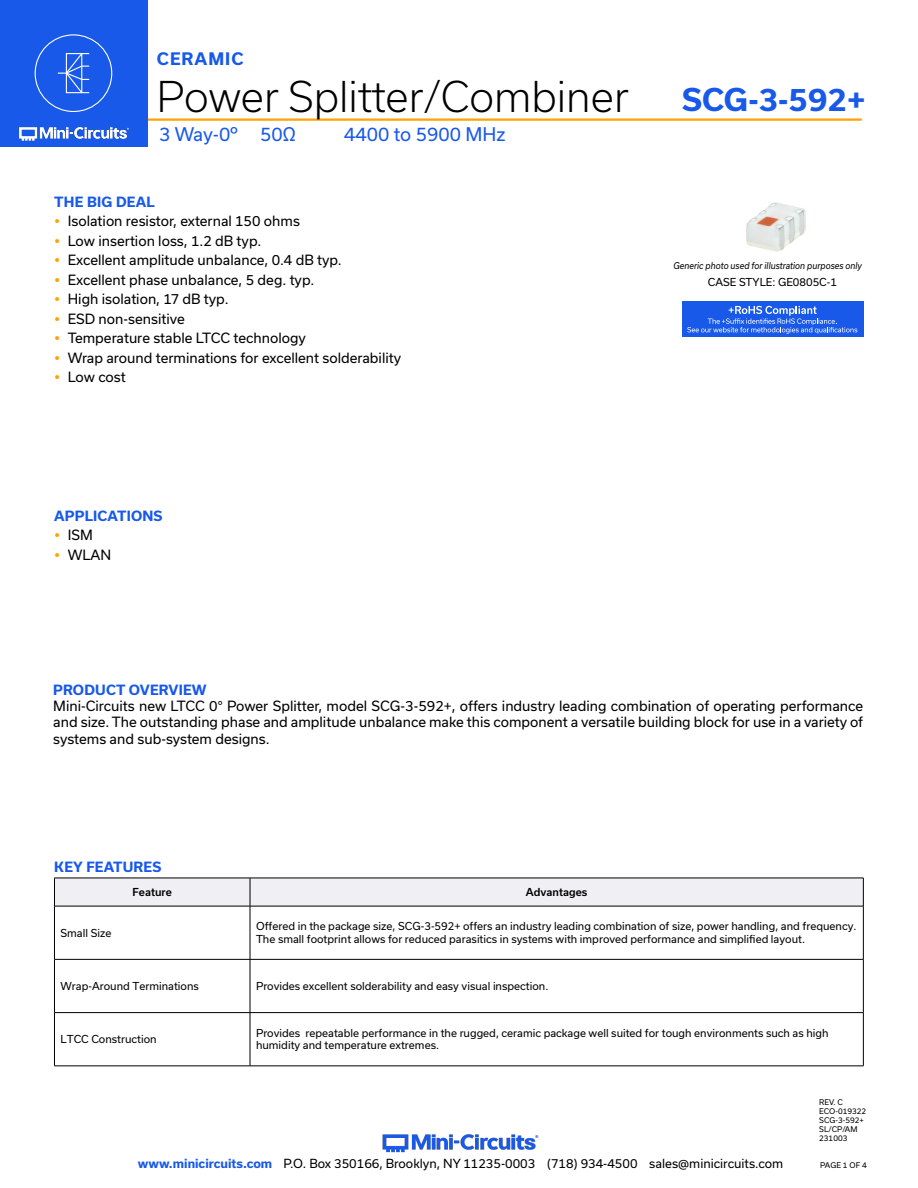
<style>
.page{position:relative;width:918px;height:1188px;background:#fff}
.page>*{position:absolute;margin:0;border:0;box-sizing:border-box;transform-origin:0 0}
.t1{font:300 40.5px "Usual";color:#000}
.t2{font:700 30px "Usual";color:#1859ea}
.t3{font:18px "Usual";color:#1859ea}
.t4{font:700 16.5px "Usual";letter-spacing:.065em;color:#1859ea}
.Regular_Copy{font:13.5px/16.2px "Usual";color:#000;text-align:justify}
.Blue_Headers{font:700 13.5px "Usual";letter-spacing:.015em;color:#1859ea}
.t5{font:12px "Usual";color:#000}
.Table_Body_Left_Justified{font:10.5px/12.6px "Usual";color:#000}
.Table_Header_Center{font:500 10.5px "Usual";color:#000}
.t6{font:italic 9px "Usual";color:#000;scale:.9 1}
.Revision{font:7.5px "Usual";color:#000}
.s1{font-weight:700;color:#1859ea}
</style>
<div class="page">
<hr style="left:129px;top:118px;width:733px;height:3px;background:#ffa300">
<div style="left:0;top:0;width:147px;height:147px;background:#1859ea"></div>
<hr style="left:917px;top:0;width:1px;height:147px;background:#1859ea">
<img style="left:19px;top:126px;width:110px;height:15px">
<div style="left:35px;top:34px;width:77px;height:78px;border:1px solid #fff;border-radius:50%"></div>
<svg style="left:57px;top:53px;width:33px;height:41px"></svg>
<img style="left:382px;top:1134px;width:157px;height:19px">
<svg style="left:54px;top:878px;width:810px;height:28px"></svg>
<hr style="left:54px;top:906px;width:196px;height:1px;background:#000">
<hr style="left:54px;top:906px;width:1px;height:53px;background:#000">
<hr style="left:250px;top:906px;width:614px;height:1px;background:#000">
<hr style="left:250px;top:906px;width:1px;height:53px;background:#000">
<hr style="left:863px;top:906px;width:1px;height:53px;background:#000">
<hr style="left:54px;top:959px;width:196px;height:1px;background:#000">
<hr style="left:54px;top:960px;width:1px;height:52px;background:#000">
<hr style="left:250px;top:959px;width:614px;height:1px;background:#000">
<hr style="left:250px;top:960px;width:1px;height:52px;background:#000">
<hr style="left:863px;top:960px;width:1px;height:52px;background:#000">
<hr style="left:54px;top:1012px;width:196px;height:1px;background:#000">
<hr style="left:54px;top:1013px;width:1px;height:53px;background:#000">
<hr style="left:250px;top:1012px;width:614px;height:1px;background:#000">
<hr style="left:250px;top:1013px;width:1px;height:53px;background:#000">
<hr style="left:863px;top:1013px;width:1px;height:53px;background:#000">
<hr style="left:54px;top:1066px;width:196px;height:1px;background:#000">
<hr style="left:250px;top:1066px;width:614px;height:1px;background:#000">
<img style="left:746px;top:202px;width:60px;height:50px">
<div style="left:682px;top:301px;width:181px;height:35px;background:#1859ea"></div>
<svg style="left:687px;top:306px;width:170px;height:28px"></svg>
<p class="t4" style="left:157px;top:49px;width:88px">CERAMIC</p>
<h1 class="t1" style="left:157px;top:73px;width:474px">Power Splitter/Combiner</h1>
<h3 class="t3" style="left:159px;top:124px;width:138px">3 Way-0º 50Ω</h3>
<h3 class="t3" style="left:344px;top:124px;width:163px">4400 to 5900 MHz</h3>
<p class="Blue_Headers" style="left:54px;top:194px;width:102px">THE BIG DEAL</p>
<p class="Regular_Copy" style="left:68px;top:213px;width:234px">Isolation resistor, external 150 ohms</p>
<p class="Regular_Copy" style="left:68px;top:233px;width:195px">Low insertion loss, 1.2 dB typ.</p>
<p class="Regular_Copy" style="left:68px;top:252px;width:276px">Excellent amplitude unbalance, 0.4 dB typ.</p>
<p class="Regular_Copy" style="left:68px;top:272px;width:248px">Excellent phase unbalance, 5 deg. typ.</p>
<p class="Regular_Copy" style="left:68px;top:291px;width:162px">High isolation, 17 dB typ.</p>
<p class="Regular_Copy" style="left:68px;top:311px;width:119px">ESD non-sensitive</p>
<p class="Regular_Copy" style="left:68px;top:330px;width:240px">Temperature stable LTCC technology</p>
<p class="Regular_Copy" style="left:68px;top:350px;width:335px">Wrap around terminations for excellent solderability</p>
<p class="Regular_Copy" style="left:68px;top:369px;width:60px">Low cost</p>
<h2 class="t2" style="left:682px;top:83px;width:185px">SCG-3-592+</h2>
<p class="t6" style="left:673px;top:260px;width:211px">Generic photo used for illustration purposes only</p>
<p class="Table_Body_Left_Justified" style="left:708px;top:276px;width:131px">CASE STYLE: GE0805C-1</p>
<p class="Blue_Headers" style="left:54px;top:508px;width:110px">APPLICATIONS</p>
<p class="Regular_Copy" style="left:68px;top:527px;width:27px">ISM</p>
<p class="Regular_Copy" style="left:68px;top:546px;width:45px">WLAN</p>
<p class="Blue_Headers" style="left:53px;top:682px;width:155px">PRODUCT OVERVIEW</p>
<p class="Regular_Copy" style="left:53px;top:698px;width:812px">Mini-Circuits new LTCC 0° Power Splitter, model SCG-3-592+, offers industry leading combination of operating performance and size. The outstanding phase and amplitude unbalance make this component a versatile building block for use in a variety of systems and sub-system designs.</p>
<p class="Blue_Headers" style="left:54px;top:859px;width:108px">KEY FEATURES</p>
<p class="Table_Header_Center" style="left:132px;top:886px;width:41px">Feature</p>
<p class="Table_Header_Center" style="left:526px;top:886px;width:63px">Advantages</p>
<p class="Table_Body_Left_Justified" style="left:60px;top:926px;width:52px">Small Size</p>
<p class="Table_Body_Left_Justified" style="left:256px;top:920px;width:602px">Offered in the package size, SCG-3-592+ offers an industry leading combination of size, power handling, and frequency.<br>The small footprint allows for reduced parasitics in systems with improved performance and simplified layout.</p>
<p class="Table_Body_Left_Justified" style="left:60px;top:980px;width:140px">Wrap-Around Terminations</p>
<p class="Table_Body_Left_Justified" style="left:256px;top:980px;width:294px">Provides excellent solderability and easy visual inspection.</p>
<p class="Table_Body_Left_Justified" style="left:60px;top:1033px;width:98px">LTCC Construction</p>
<p class="Table_Body_Left_Justified" style="left:256px;top:1027px;width:574px">Provides repeatable performance in the rugged, ceramic package well suited for tough environments such as high humidity and temperature extremes.</p>
<p class="Revision" style="left:819px;top:1098px;width:25px">REV. C</p>
<p class="Revision" style="left:819px;top:1107px;width:48px">ECO-019322</p>
<p class="Revision" style="left:819px;top:1116px;width:46px">SCG-3-592+</p>
<p class="Revision" style="left:819px;top:1125px;width:40px">SL/CP/AM</p>
<p class="Revision" style="left:819px;top:1134px;width:30px">231003</p>
<p class="t5" style="left:138px;top:1157px;width:647px"><span class="s1">www.minicircuits.com</span> P.O. Box 350166, Brooklyn, NY 11235-0003 (718) 934-4500 sales@minicircuits.com</p>
<p class="Revision" style="left:820px;top:1161px;width:48px">PAGE 1 OF 4</p>
</div>
